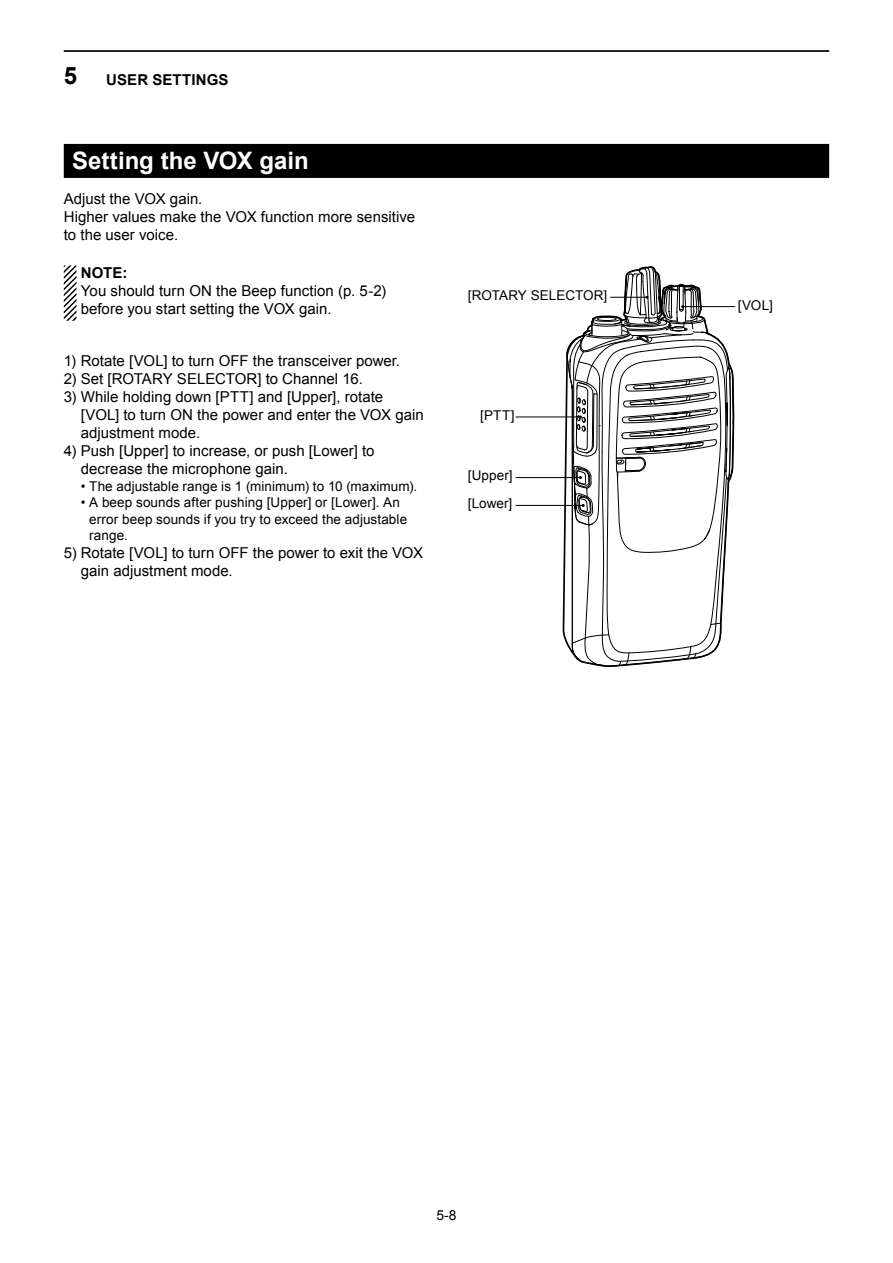
<style>
.page{position:relative;width:893px;height:1263px;background:#fff}
.page>*{position:absolute;margin:0;border:0;box-sizing:border-box;transform-origin:0 0}
.t1{font:700 24px "Arial";color:#fff}
.t2{font:15px/18px "Arial";color:#000}
.t3{font:700 15px "Arial";letter-spacing:.005em;color:#000}
.t4{font:13.8px "Arial";color:#000}
.t5{font:13.5px/16.5px "Arial";letter-spacing:.005em;color:#000}
.s1{font-size:24px}
</style>
<div class="page">
<hr style="left:64px;top:50px;width:765px;height:2px;background:#000">
<div style="left:64px;top:144px;width:765px;height:34px;background:#000"></div>
<hr style="left:516px;top:477px;width:64px;height:1px;background:#000">
<hr style="left:516px;top:417px;width:64px;height:1px;background:#000">
<hr style="left:516px;top:505px;width:67px;height:1px;background:#000">
<hr style="left:683px;top:306px;width:52px;height:1px;background:#000">
<svg style="left:562px;top:266px;width:172px;height:400px"></svg>
<svg style="left:64px;top:265px;width:13px;height:56px"></svg>
<p class="t3" style="left:64px;top:70px;width:166px"><span class="s1">5</span> USER SETTINGS</p>
<h1 class="t1" style="left:72px;top:145px;width:238px">Setting the VOX gain</h1>
<p class="t2" style="left:64px;top:190px;width:353px">Adjust the VOX gain.<br>Higher values make the VOX function more sensitive to the user voice.</p>
<p class="t3" style="left:81px;top:262px;width:48px">NOTE:</p>
<p class="t2" style="left:81px;top:281px;width:307px">You should turn ON the Beep function (p. 5-2) before you start setting the VOX gain.</p>
<p class="t2" style="left:64px;top:352px;width:338px">1) Rotate [VOL] to turn OFF the transceiver power.</p>
<p class="t2" style="left:64px;top:370px;width:301px">2) Set [ROTARY SELECTOR] to Channel 16.</p>
<p class="t2" style="left:81px;top:388px;width:344px;text-indent:-17px">3) While holding down [PTT] and [Upper], rotate [VOL] to turn ON the power and enter the VOX gain adjustment mode.</p>
<p class="t2" style="left:81px;top:442px;width:295px;text-indent:-17px">4) Push [Upper] to increase, or push [Lower] to decrease the microphone gain.</p>
<p class="t5" style="left:81px;top:478px;width:338px">• The adjustable range is 1 (minimum) to 10 (maximum).</p>
<p class="t5" style="left:89px;top:494px;width:319px;text-indent:-8px">• A beep sounds after pushing [Upper] or [Lower]. An error beep sounds if you try to exceed the adjustable range.</p>
<p class="t2" style="left:81px;top:544px;width:344px;text-indent:-17px">5) Rotate [VOL] to turn OFF the power to exit the VOX gain adjustment mode.</p>
<p class="t5" style="left:468px;top:287px;width:141px">[ROTARY SELECTOR]</p>
<p class="t5" style="left:480px;top:407px;width:36px">[PTT]</p>
<p class="t5" style="left:468px;top:468px;width:46px">[Upper]</p>
<p class="t5" style="left:468px;top:495px;width:46px">[Lower]</p>
<p class="t5" style="left:738px;top:297px;width:36px">[VOL]</p>
<p class="t4" style="left:436px;top:1206px;width:21px">5-8</p>
</div>
